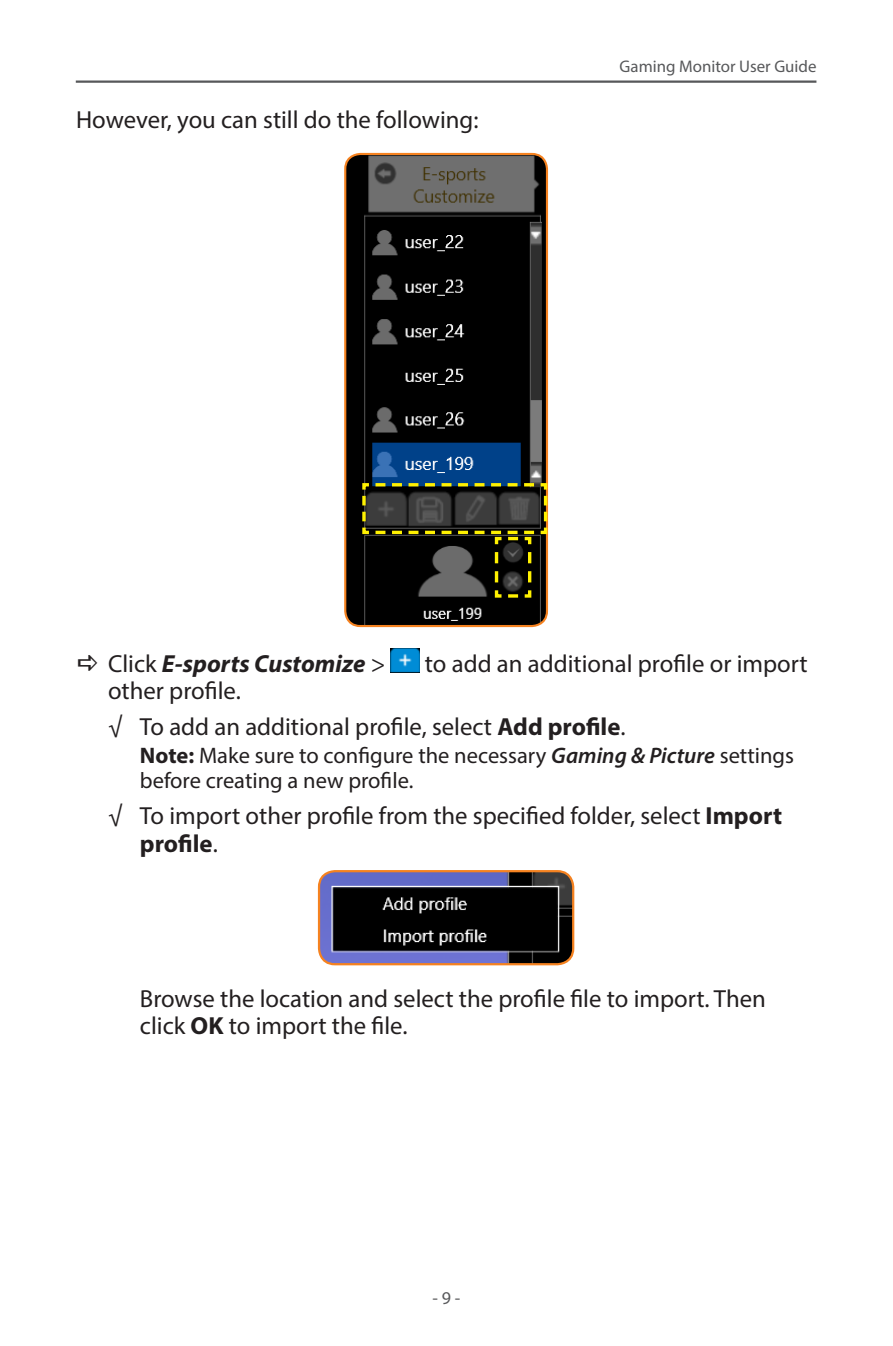
<style>
.page{position:relative;width:893px;height:1346px;background:#fff}
.page>*{position:absolute;margin:0;border:0;box-sizing:border-box;transform-origin:0 0}
.Body{font:24.75px/27px "Myriad Pro";color:#231f20}
.Bullet_check{font:24.75px/27px "Myriad Pro";color:#231f20}
.Bullet_check_2{font:24.75px "Myriad Pro";color:#231f20}
.Bullet_check_2-2{font:italic 700 24.75px "Myriad Pro";color:#231f20}
.t1{font:22.5px/24.8px "Myriad Pro";color:#231f20}
.t2{font:18px "Myriad Pro";color:#57585a}
.t3{font:16.88px "Myriad Pro";color:#57585a}
.s1{font-weight:400;font-style:normal}
.s2{font-weight:700}
.s3{font-weight:600;font-style:italic}
</style>
<div class="page">
<hr style="left:76px;top:80px;width:740px;height:3px;background:#57585a">
<img style="left:345px;top:154px;width:202px;height:472px">
<div style="left:344px;top:153px;width:204px;height:474px;border:2px solid #f58220;border-radius:15px"></div>
<svg style="left:361px;top:481px;width:188px;height:118px;background:#303023"></svg>
<img style="left:391px;top:648px;width:29px;height:24px">
<img style="left:319px;top:871px;width:254px;height:93px">
<div style="left:318px;top:870px;width:256px;height:95px;border:2px solid #f58220;border-radius:16px"></div>
<p class="Body" style="left:76px;top:106px;width:404px">However, you can still do the following:</p>
<p class="t3" style="left:620px;top:56px;width:198px">Gaming Monitor User Guide</p>
<p class="Bullet_check_2-2" style="left:108px;top:647px;width:279px"><span class="s1">Click</span> E-sports Customize <span class="s1">&gt;</span></p>
<p class="Bullet_check_2" style="left:425px;top:648px;width:384px">to add an additional profile or import</p>
<p class="Bullet_check_2" style="left:108px;top:675px;width:134px">other profile.</p>
<p class="Bullet_check" style="left:108px;top:713px;width:519px">√ To add an additional profile, select <span class="s2">Add profile</span>.</p>
<p class="t1" style="left:140px;top:743px;width:656px"><span class="s2">Note:</span> Make sure to configure the necessary <span class="s3">Gaming &amp; Picture</span> settings before creating a new profile.</p>
<p class="Bullet_check" style="left:140px;top:802px;width:644px;text-indent:-32px">√ To import other profile from the specified folder, select <span class="s2">Import profile</span>.</p>
<p class="Body" style="left:140px;top:984px;width:627px">Browse the location and select the profile file to import. Then click <span class="s2">OK</span> to import the file.</p>
<p class="t2" style="left:432px;top:1287px;width:29px">- 9 -</p>
</div>
